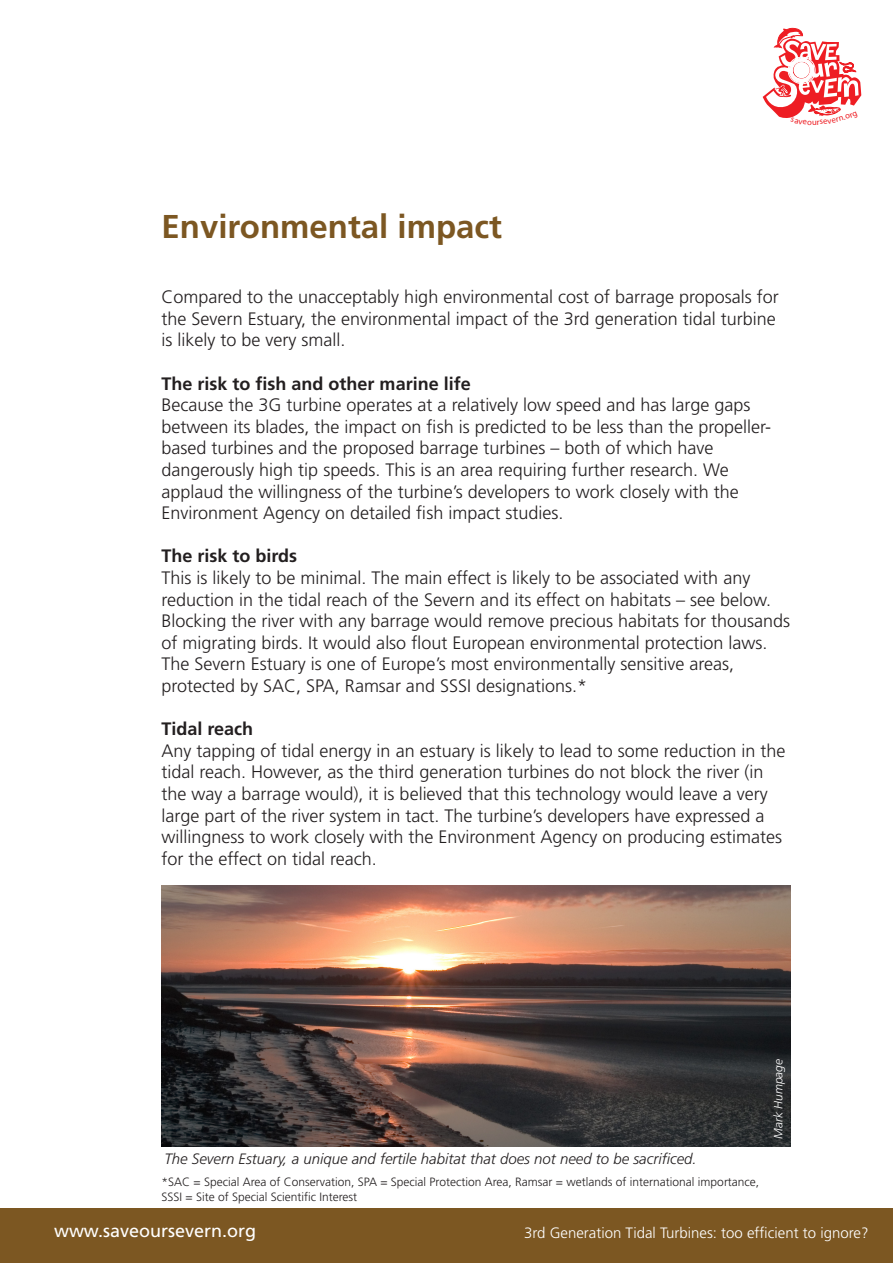
<style>
.page{position:relative;width:893px;height:1263px;background:#fff}
.page>*{position:absolute;margin:0;border:0;box-sizing:border-box;transform-origin:0 0}
.t1{font:700 33px "Frutiger";color:#7c5722}
.t2{font:300 18px/21.6px "Frutiger";color:#231f20}
.t3{font:700 18px "Frutiger";color:#231f20}
.t4{font:18px "Frutiger";color:#fff}
.t5{font:italic 300 15px "Frutiger";color:#231f20}
.t6{font:300 15px "Frutiger";color:#fff}
.t7{font:300 12px/14.4px "Frutiger";color:#231f20}
.t8{font:italic 300 12px "Frutiger";color:#fff}
</style>
<div class="page">
<div style="left:0;top:1209px;width:893px;height:54px;background:#7c5722"></div>
<img style="left:162px;top:885px;width:629px;height:261px">
<svg style="left:763px;top:27px;width:98px;height:91px"></svg>
<h1 class="t1" style="left:162px;top:207px;width:342px">Environmental impact</h1>
<p class="t2" style="left:162px;top:286px;width:619px">Compared to the unacceptably high environmental cost of barrage proposals for the Severn Estuary, the environmental impact of the 3rd generation tidal turbine is likely to be very small.</p>
<p class="t3" style="left:162px;top:373px;width:311px">The risk to fish and other marine life</p>
<p class="t2" style="left:162px;top:394px;width:611px">Because the 3G turbine operates at a relatively low speed and has large gaps between its blades, the impact on fish is predicted to be less than the propeller&shy;based turbines and the proposed barrage turbines – both of which have dangerously high tip speeds. This is an area requiring further research. We applaud the willingness of the turbine’s developers to work closely with the Environment Agency on detailed fish impact studies.</p>
<p class="t3" style="left:162px;top:545px;width:137px">The risk to birds</p>
<p class="t2" style="left:162px;top:567px;width:630px">This is likely to be minimal. The main effect is likely to be associated with any reduction in the tidal reach of the Severn and its effect on habitats – see below.<br>Blocking the river with any barrage would remove precious habitats for thousands of migrating birds. It would also flout European environmental protection laws.<br>The Severn Estuary is one of Europe’s most environmentally sensitive areas, protected by SAC, SPA, Ramsar and SSSI designations.*</p>
<p class="t3" style="left:162px;top:718px;width:93px">Tidal reach</p>
<p class="t2" style="left:162px;top:740px;width:625px">Any tapping of tidal energy in an estuary is likely to lead to some reduction in the tidal reach. However, as the third generation turbines do not block the river (in the way a barrage would), it is believed that this technology would leave a very large part of the river system in tact. The turbine’s developers have expressed a willingness to work closely with the Environment Agency on producing estimates for the effect on tidal reach.</p>
<p class="t5" style="left:164px;top:1150px;width:534px">The Severn Estuary, a unique and fertile habitat that does not need to be sacrificed.</p>
<p class="t7" style="left:162px;top:1175px;width:599px">*SAC = Special Area of Conservation, SPA = Special Protection Area, Ramsar = wetlands of international importance,<br>SSSI = Site of Special Scientific Interest</p>
<p class="t8" style="left:772px;top:1139px;width:82px;rotate:-90deg">Mark Humpage</p>
<p class="t4" style="left:54px;top:1220px;width:204px">www.saveoursevern.org</p>
<p class="t6" style="left:524px;top:1224px;width:346px">3rd Generation Tidal Turbines: too efficient to ignore?</p>
</div>
